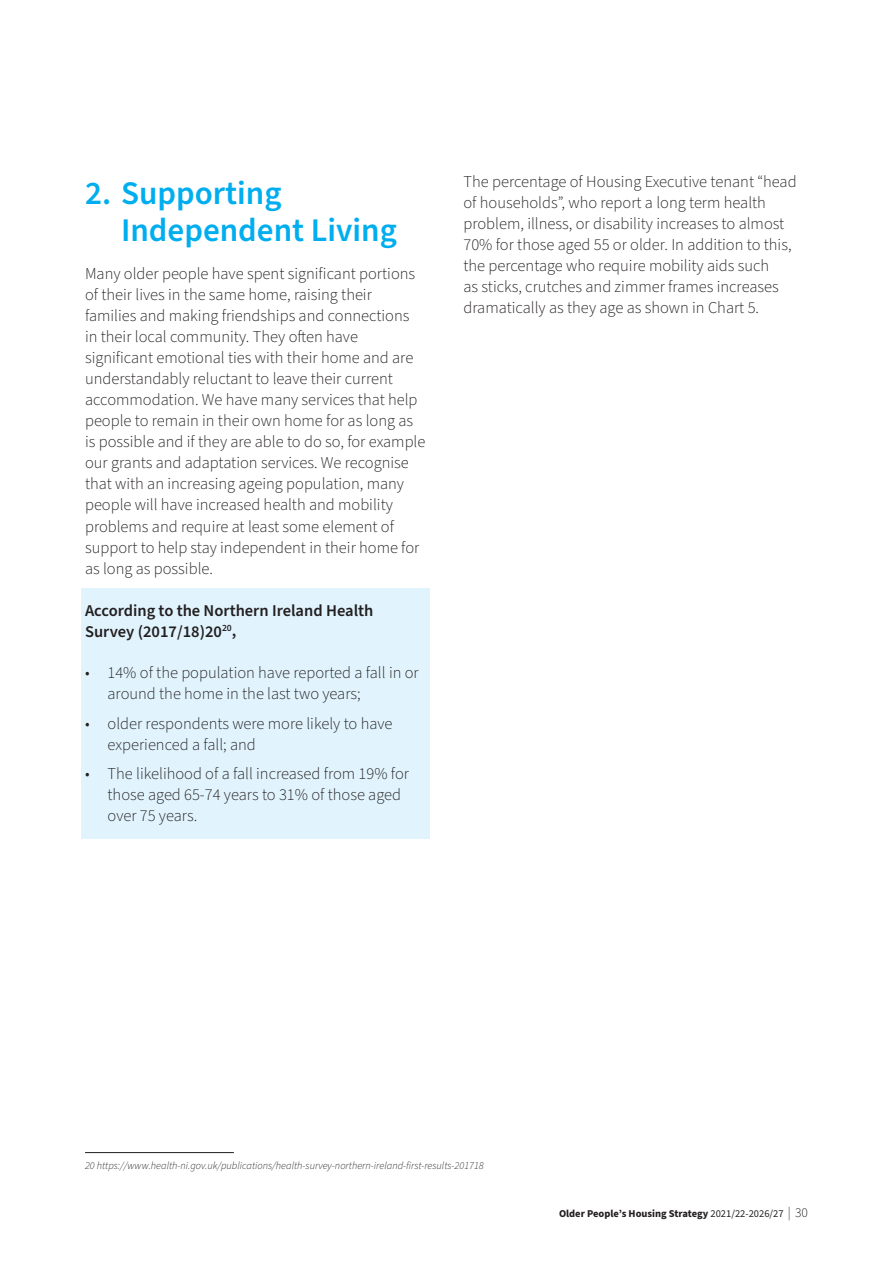
<style>
.page{position:relative;width:893px;height:1263px;background:#fff}
.page>*{position:absolute;margin:0;border:0;box-sizing:border-box;transform-origin:0 0}
.Main_Sub{font:600 33px/37.5px "Source Sans Pro";color:#00aeef}
.P_Body{font:300 16.5px/21px "Source Sans Pro";color:#231f20}
.Body_Indented_no_spa{font:300 16.5px/21px "Source Sans Pro";color:#231f20}
.P_Body-2{font:600 16.5px/21px "Source Sans Pro";color:#231f20}
.P_Footnote{font:italic 300 10.5px "Source Sans Pro";color:#231f20}
.t1{font:700 10.5px "Source Sans Pro";color:#231f20}
.s1{font-weight:400}
.s2{font-weight:300;font-size:13.5px}
</style>
<div class="page">
<div style="left:81px;top:588px;width:348px;height:251px;background:#e1f4fd"></div>
<hr style="left:85px;top:1152px;width:149px;height:1px;background:#231f20">
<p class="Main_Sub" style="left:121px;top:175px;width:277px;text-indent:-36px">2. Supporting<br>Independent Living</p>
<p class="P_Body" style="left:85px;top:264px;width:342px">Many older people have spent significant portions of their lives in the same home, raising their families and making friendships and connections in their local community. They often have significant emotional ties with their home and are understandably reluctant to leave their current accommodation. We have many services that help people to remain in their own home for as long as is possible and if they are able to do so, for example our grants and adaptation services. We recognise that with an increasing ageing population, many people will have increased health and mobility problems and require at least some element of support to help stay independent in their home for as long as possible.</p>
<p class="P_Body-2" style="left:85px;top:600px;width:290px">According to the Northern Ireland Health<br>Survey (2017/18)20<sup>20</sup>,</p>
<p class="Body_Indented_no_spa" style="left:108px;top:663px;width:313px;text-indent:-22px">• 14% of the population have reported a fall in or around the home in the last two years;</p>
<p class="Body_Indented_no_spa" style="left:108px;top:713px;width:287px;text-indent:-22px">• older respondents were more likely to have experienced a fall; and</p>
<p class="Body_Indented_no_spa" style="left:108px;top:764px;width:303px;text-indent:-22px">• The likelihood of a fall increased from 19% for those aged 65-74 years to 31% of those aged over 75 years.</p>
<p class="P_Body" style="left:463px;top:172px;width:335px">The percentage of Housing Executive tenant “head of households”, who report a long term health problem, illness, or disability increases to almost 70% for those aged 55 or older. In addition to this, the percentage who require mobility aids such<br>as sticks, crutches and zimmer frames increases dramatically as they age as shown in Chart 5.</p>
<p class="P_Footnote" style="left:85px;top:1159px;width:400px">20 https://www.health-ni.gov.uk/publications/health-survey-northern-ireland-first-results-201718</p>
<p class="t1" style="left:559px;top:1206px;width:250px">Older People’s Housing Strategy <span class="s1">2021/22-2026/27</span> <span class="s2">| 30</span></p>
</div>
